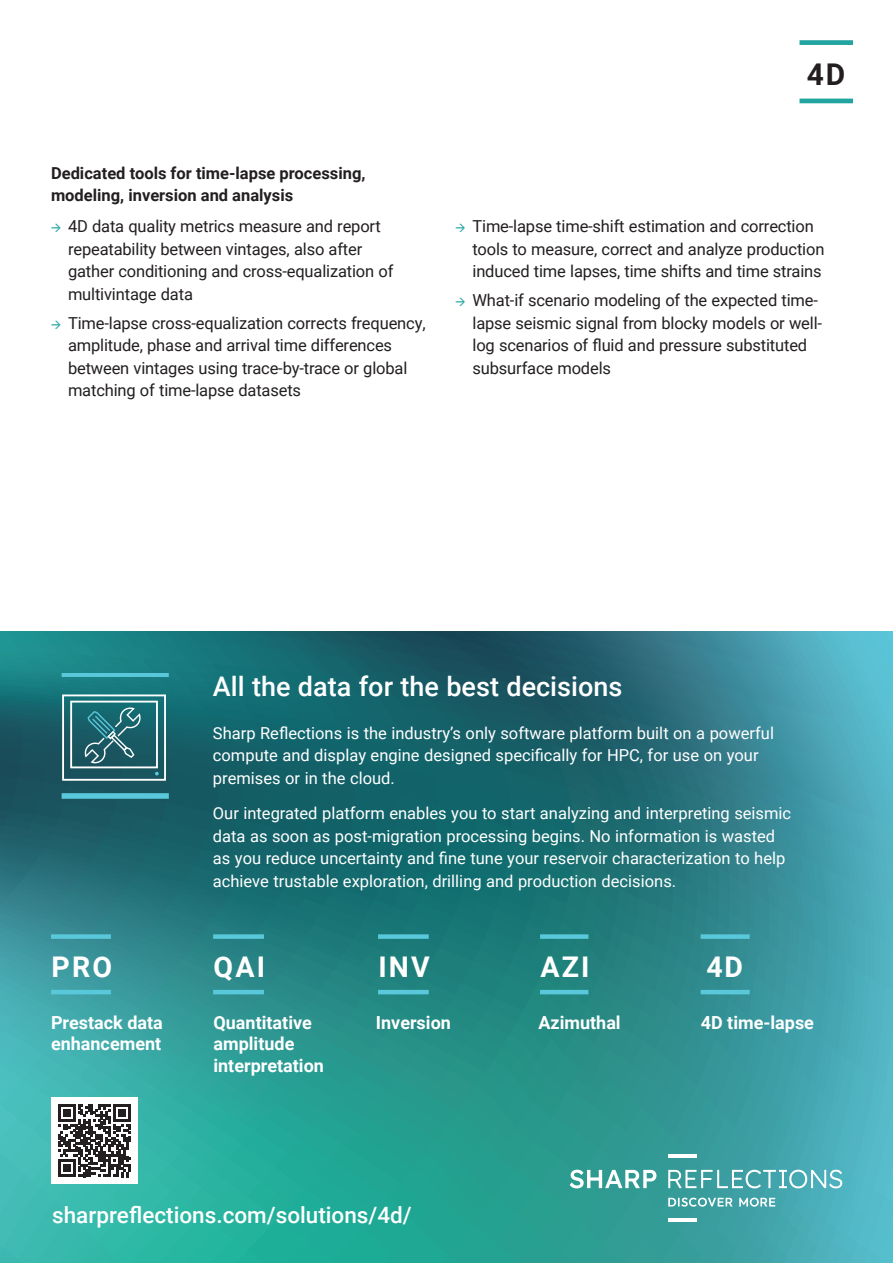
<style>
.page{position:relative;width:893px;height:1263px;background:#fff}
.page>*{position:absolute;margin:0;border:0;box-sizing:border-box;transform-origin:0 0}
.t1{font:700 30px "Roboto";color:#231f20}
.t2{font:700 28.5px "Roboto";letter-spacing:.075em;color:#fff}
.t3{font:500 27px "Roboto";color:#fff}
.t4{font:500 22.5px "Roboto";color:#fff}
.t5{font:700 18px/21.6px "Roboto";color:#fff}
.t6{font:16.5px/22.5px "Roboto";letter-spacing:-.01em;color:#231f20}
.t7{font:16.5px/22.5px "Roboto";color:#fff}
.t8{font:700 16.5px/22.5px "Roboto";color:#231f20}
.s1{font-family:"Source Code Pro";color:#22a5a1}
</style>
<div class="page">
<svg style="left:0;top:631px;width:893px;height:632px;background:#2a898b"></svg>
<div style="left:51px;top:934px;width:60px;height:5px;background:#5ac8db"></div>
<hr style="left:51px;top:990px;width:60px;height:4px;background:#5ac8db">
<div style="left:378px;top:934px;width:51px;height:5px;background:#5ac8db"></div>
<hr style="left:378px;top:990px;width:51px;height:4px;background:#5ac8db">
<div style="left:540px;top:934px;width:48px;height:5px;background:#5ac8db"></div>
<hr style="left:540px;top:990px;width:48px;height:4px;background:#5ac8db">
<div style="left:213px;top:934px;width:51px;height:5px;background:#5ac8db"></div>
<hr style="left:213px;top:990px;width:51px;height:4px;background:#5ac8db">
<div style="left:62px;top:793px;width:107px;height:6px;background:#5ac8db"></div>
<hr style="left:62px;top:673px;width:107px;height:4px;background:#5ac8db">
<svg style="left:69px;top:700px;width:90px;height:75px;background:#38757e"></svg>
<div style="left:62px;top:694px;width:104px;height:87px;border:2px solid #fff"></div>
<hr style="left:668px;top:1154px;width:28px;height:3px;background:#fff">
<svg style="left:668px;top:1197px;width:65px;height:10px"></svg>
<svg style="left:739px;top:1197px;width:36px;height:10px"></svg>
<svg style="left:570px;top:1170px;width:86px;height:18px"></svg>
<svg style="left:668px;top:1170px;width:174px;height:18px"></svg>
<hr style="left:668px;top:1219px;width:28px;height:3px;background:#fff">
<div style="left:51px;top:1097px;width:86px;height:86px;background:#fff"></div>
<svg style="left:58px;top:1104px;width:73px;height:73px"></svg>
<div style="left:799px;top:40px;width:54px;height:5px;background:#22a5a1"></div>
<hr style="left:799px;top:99px;width:54px;height:4px;background:#22a5a1">
<div style="left:701px;top:934px;width:49px;height:5px;background:#5ac8db"></div>
<hr style="left:701px;top:990px;width:49px;height:4px;background:#5ac8db">
<h1 class="t1" style="left:807px;top:53px;width:40px">4D</h1>
<p class="t8" style="left:51px;top:161px;width:316px">Dedicated tools for time-lapse processing, modeling, inversion and analysis</p>
<p class="t6" style="left:68px;top:215px;width:327px;text-indent:-17px"><span class="s1">→</span> 4D data quality metrics measure and report repeatability between vintages, also after gather conditioning and cross-equalization of multivintage data</p>
<p class="t6" style="left:68px;top:311px;width:359px;text-indent:-17px"><span class="s1">→</span> Time-lapse cross-equalization corrects frequency, amplitude, phase and arrival time differences between vintages using trace-by-trace or global matching of time-lapse datasets</p>
<p class="t6" style="left:472px;top:215px;width:353px;text-indent:-17px"><span class="s1">→</span> Time-lapse time-shift estimation and correction tools to measure, correct and analyze production induced time lapses, time shifts and time strains</p>
<p class="t6" style="left:472px;top:289px;width:351px;text-indent:-17px"><span class="s1">→</span> What-if scenario modeling of the expected time&shy;lapse seismic signal from blocky models or well&shy;log scenarios of fluid and pressure substituted subsurface models</p>
<h3 class="t3" style="left:213px;top:667px;width:411px">All the data for the best decisions</h3>
<p class="t7" style="left:213px;top:721px;width:563px">Sharp Reflections is the industry’s only software platform built on a powerful compute and display engine designed specifically for HPC, for use on your premises or in the cloud.</p>
<p class="t7" style="left:213px;top:801px;width:580px">Our integrated platform enables you to start analyzing and interpreting seismic data as soon as post-migration processing begins. No information is wasted as you reduce uncertainty and fine tune your reservoir characterization to help achieve trustable exploration, drilling and production decisions.</p>
<h2 class="t2" style="left:52px;top:947px;width:62px">PRO</h2>
<h2 class="t2" style="left:214px;top:947px;width:53px">QAI</h2>
<h2 class="t2" style="left:378px;top:947px;width:53px">INV</h2>
<h2 class="t2" style="left:541px;top:947px;width:51px">AZI</h2>
<h2 class="t2" style="left:707px;top:947px;width:38px">4D</h2>
<p class="t5" style="left:51px;top:1011px;width:113px">Prestack data enhancement</p>
<p class="t5" style="left:213px;top:1011px;width:112px">Quantitative amplitude interpretation</p>
<p class="t5" style="left:376px;top:1011px;width:77px">Inversion</p>
<p class="t5" style="left:538px;top:1011px;width:84px">Azimuthal</p>
<p class="t5" style="left:701px;top:1011px;width:115px">4D time-lapse</p>
<h3 class="t4" style="left:52px;top:1199px;width:361px">sharpreflections.com/solutions/4d/</h3>
</div>
